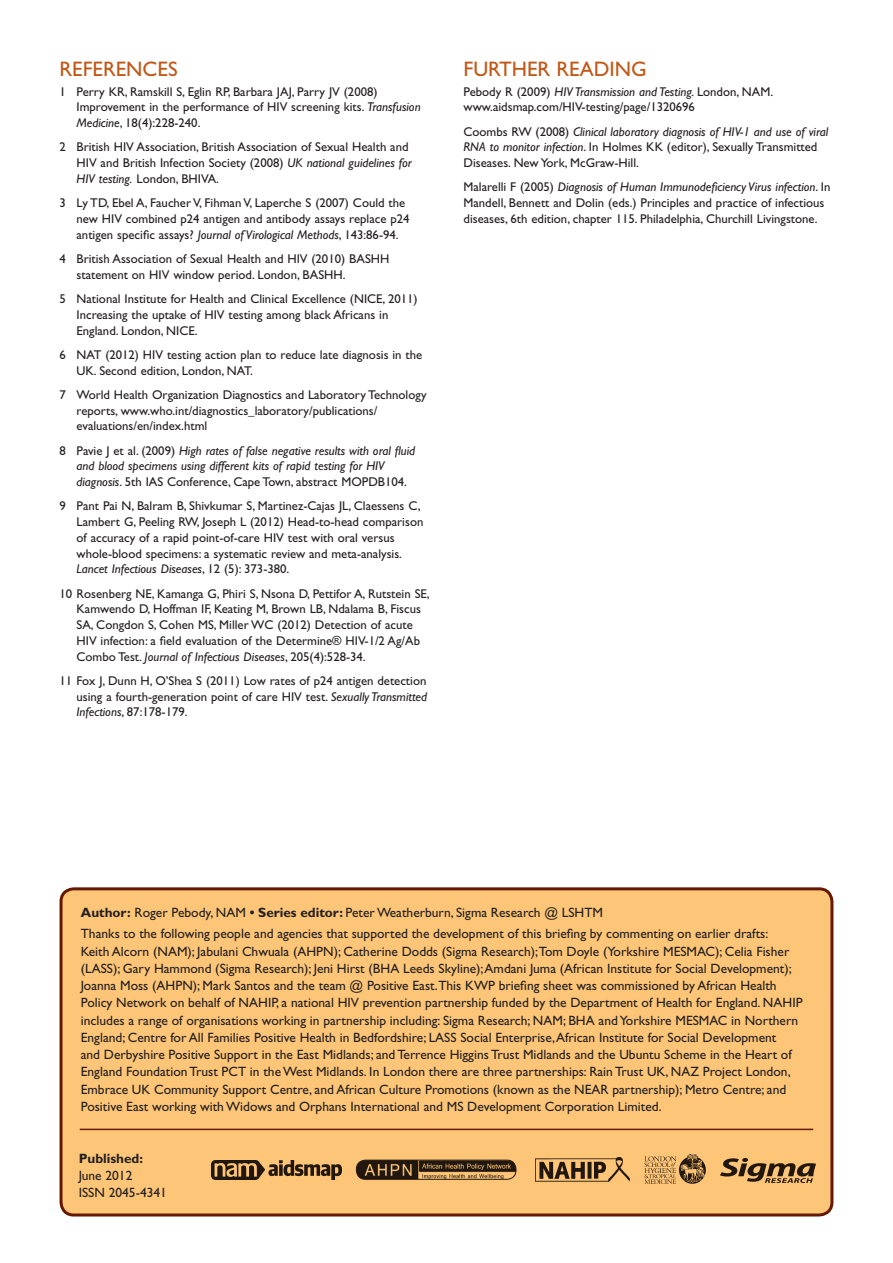
<style>
.page{position:relative;width:893px;height:1263px;background:#fff}
.page>*{position:absolute;margin:0;border:0;box-sizing:border-box;transform-origin:0 0}
._3_subhead{font:21px "Gill Sans";color:#c15716}
.a3_end_text{font:13.5px/17.2px "Gill Sans";color:#231f20}
._4_references{font:12.75px/15.8px "Gill Sans";color:#231f20}
.REFERENCES{font:12.75px/15.8px "Gill Sans";color:#231f20}
._4_references-2{font:italic 12.75px/15.8px "Gill Sans";color:#231f20}
.s1{font-style:italic}
.s2{font-style:normal}
.s3{font-weight:700}
</style>
<div class="page">
<div style="left:61px;top:889px;width:771px;height:326px;background:#fdc577;border-radius:13px"></div>
<div style="left:60px;top:887px;width:773px;height:329px;border:3px solid #641800;border-radius:13px"></div>
<hr style="left:80px;top:1129px;width:733px;height:1px;background:#641800">
<img style="left:720px;top:1158px;width:95px;height:24px">
<img style="left:536px;top:1157px;width:94px;height:24px">
<img style="left:211px;top:1161px;width:131px;height:19px">
<img style="left:644px;top:1154px;width:62px;height:30px">
<img style="left:356px;top:1160px;width:160px;height:19px">
<div style="left:356px;top:1160px;width:160px;height:19px;border:1px solid #231f20;border-radius:9px"></div>
<p class="_3_subhead" style="left:60px;top:57px;width:120px">REFERENCES</p>
<p class="_4_references" style="left:77px;top:83px;width:346px;text-indent:-17px">1 Perry KR, Ramskill S, Eglin RP, Barbara JAJ, Parry JV (2008)<br>Improvement in the performance of HIV screening kits. <span class="s1">Transfusion<br>Medicine</span>, 18(4):228-240.</p>
<p class="_4_references" style="left:77px;top:139px;width:337px;text-indent:-17px">2 British HIV Association, British Association of Sexual Health and<br>HIV and British Infection Society (2008) <span class="s1">UK national guidelines for<br>HIV testing.</span> London, BHIVA.</p>
<p class="_4_references" style="left:77px;top:195px;width:334px;text-indent:-17px">3 Ly TD, Ebel A, Faucher V, Fihman V, Laperche S (2007) Could the new HIV combined p24 antigen and antibody assays replace p24 antigen specific assays? <span class="s1">Journal of Virological Methods</span>, 143:86-94.</p>
<p class="_4_references" style="left:77px;top:251px;width:314px;text-indent:-17px">4 British Association of Sexual Health and HIV (2010) BASHH statement on HIV window period. London, BASHH.</p>
<p class="_4_references" style="left:77px;top:291px;width:343px;text-indent:-17px">5 National Institute for Health and Clinical Excellence (NICE, 2011)<br>Increasing the uptake of HIV testing among black Africans in<br>England. London, NICE.</p>
<p class="_4_references" style="left:77px;top:347px;width:347px;text-indent:-17px">6 NAT (2012) HIV testing action plan to reduce late diagnosis in the<br>UK. Second edition, London, NAT.</p>
<p class="_4_references" style="left:77px;top:387px;width:352px;text-indent:-17px">7 World Health Organization Diagnostics and Laboratory Technology reports, www.who.int/diagnostics_laboratory/publications/ evaluations/en/index.html</p>
<p class="_4_references-2" style="left:77px;top:442px;width:340px;text-indent:-17px"><span class="s2">8 Pavie J et al. (2009)</span> High rates of false negative results with oral fluid and blood specimens using different kits of rapid testing for HIV diagnosis<span class="s2">. 5th IAS Conference, Cape Town, abstract MOPDB104.</span></p>
<p class="_4_references" style="left:77px;top:498px;width:348px;text-indent:-17px">9 Pant Pai N, Balram B, Shivkumar S, Martinez-Cajas JL, Claessens C, Lambert G, Peeling RW, Joseph L (2012) Head-to-head comparison of accuracy of a rapid point-of-care HIV test with oral versus whole-blood specimens: a systematic review and meta-analysis.<br><span class="s1">Lancet Infectious Diseases</span>, 12 (5): 373-380.</p>
<p class="_4_references" style="left:77px;top:585px;width:355px;text-indent:-17px">10 Rosenberg NE, Kamanga G, Phiri S, Nsona D, Pettifor A, Rutstein SE, Kamwendo D, Hoffman IF, Keating M, Brown LB, Ndalama B, Fiscus SA, Congdon S, Cohen MS, Miller WC (2012) Detection of acute HIV infection: a field evaluation of the Determine® HIV-1/2 Ag/Ab Combo Test. <span class="s1">Journal of Infectious Diseases</span>, 205(4):528-34.</p>
<p class="_4_references" style="left:77px;top:673px;width:352px;text-align:justify;text-indent:-17px">11 Fox J, Dunn H, O’Shea S (2011) Low rates of p24 antigen detection using a fourth-generation point of care HIV test. <span class="s1">Sexually Transmitted Infections</span>, 87:178-179.</p>
<p class="_3_subhead" style="left:463px;top:57px;width:185px">FURTHER READING</p>
<p class="REFERENCES" style="left:463px;top:83px;width:311px">Pebody R (2009) <span class="s1">HIV Transmission and Testing.</span> London, NAM. www.aidsmap.com/HIV-testing/page/1320696</p>
<p class="REFERENCES" style="left:463px;top:123px;width:366px">Coombs RW (2008) <span class="s1">Clinical laboratory diagnosis of HIV-1 and use of viral<br>RNA to monitor infection</span>. In Holmes KK (editor), Sexually Transmitted<br>Diseases. New York, McGraw-Hill.</p>
<p class="REFERENCES" style="left:463px;top:179px;width:368px">Malarelli F (2005) <span class="s1">Diagnosis of Human Immunodeficiency Virus infection</span>. In<br>Mandell, Bennett and Dolin (eds.) Principles and practice of infectious diseases, 6th edition, chapter 115. Philadelphia, Churchill Livingstone.</p>
<p class="a3_end_text" style="left:81px;top:904px;width:524px"><span class="s3">Author:</span> Roger Pebody, NAM <span class="s3">• Series editor:</span> Peter Weatherburn, Sigma Research @ LSHTM</p>
<p class="a3_end_text" style="left:81px;top:925px;width:723px">Thanks to the following people and agencies that supported the development of this briefing by commenting on earlier drafts:<br>Keith Alcorn (NAM); Jabulani Chwuala (AHPN); Catherine Dodds (Sigma Research);Tom Doyle (Yorkshire MESMAC); Celia Fisher (LASS); Gary Hammond (Sigma Research); Jeni Hirst (BHA Leeds Skyline); Amdani Juma (African Institute for Social Development); Joanna Moss (AHPN); Mark Santos and the team @ Positive East.This KWP briefing sheet was commissioned by African Health Policy Network on behalf of NAHIP, a national HIV prevention partnership funded by the Department of Health for England. NAHIP includes a range of organisations working in partnership including: Sigma Research; NAM; BHA and Yorkshire MESMAC in Northern England; Centre for All Families Positive Health in Bedfordshire; LASS Social Enterprise, African Institute for Social Development<br>and Derbyshire Positive Support in the East Midlands; and Terrence Higgins Trust Midlands and the Ubuntu Scheme in the Heart of England Foundation Trust PCT in the West Midlands. In London there are three partnerships: Rain Trust UK, NAZ Project London, Embrace UK Community Support Centre, and African Culture Promotions (known as the NEAR partnership); Metro Centre; and Positive East working with Widows and Orphans International and MS Development Corporation Limited.</p>
<p class="a3_end_text" style="left:79px;top:1149px;width:90px"><span class="s3">Published:<br></span>June 2012<br>ISSN 2045-4341</p>
</div>
